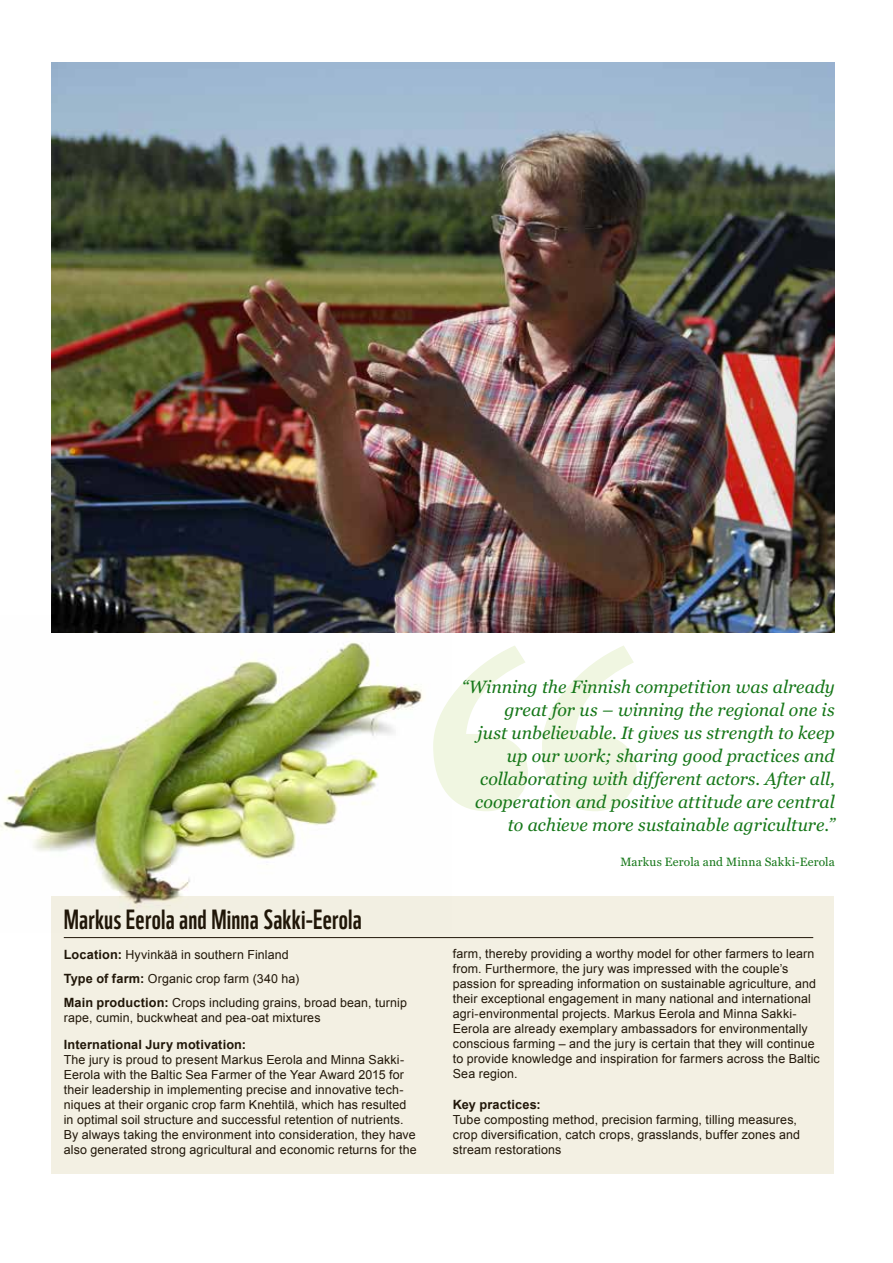
<style>
.page{position:relative;width:893px;height:1263px;background:#fff}
.page>*{position:absolute;margin:0;border:0;box-sizing:border-box;transform-origin:0 0}
.t1{font:27px "WWF";letter-spacing:.005em;color:#211709}
.t2{font:italic 17.7px/23.1px "Georgia";letter-spacing:-.005em;color:#167719;text-align:right}
.t3{font:700 12.75px "Arial";letter-spacing:.01em;color:#211709}
.t4{font:12.45px/15px "Arial";letter-spacing:.01em;color:#211709}
.t5{font:12px "Georgia";letter-spacing:.015em;color:#167719}
.s1{font-weight:700;font-size:12.75px}
</style>
<div class="page">
<div style="left:51px;top:896px;width:782px;height:278px;background:#f3f0e3"></div>
<img style="left:51px;top:63px;width:784px;height:570px">
<hr style="left:64px;top:937px;width:749px;height:1px;background:#211709">
<img style="left:0;top:615px;width:452px;height:292px">
<svg style="left:433px;top:645px;width:204px;height:166px"></svg>
<h1 class="t1" style="left:64px;top:898px;width:300px">Markus Eerola and Minna Sakki-Eerola</h1>
<p class="t4" style="left:64px;top:942px;width:345px;line-height:24.5px"><span class="s1">Location:</span> Hyvinkää in southern Finland<br><span class="s1">Type of farm:</span> Organic crop farm (340 ha)<br><span class="s1">Main production:</span> Crops including grains, broad bean, turnip</p>
<p class="t4" style="left:64px;top:1010px;width:258px">rape, cumin, buckwheat and pea-oat mixtures</p>
<p class="t3" style="left:64px;top:1036px;width:184px">International Jury motivation:</p>
<p class="t4" style="left:64px;top:1052px;width:354px">The jury is proud to present Markus Eerola and Minna Sakki-Eerola with the Baltic Sea Farmer of the Year Award 2015 for their leadership in implementing precise and innovative tech&shy;niques at their organic crop farm Knehtilä, which has resulted in optimal soil structure and successful retention of nutrients.<br>By always taking the environment into consideration, they have also generated strong agricultural and economic returns for the</p>
<p class="t2" style="left:462px;top:675px;width:374px">“Winning the Finnish competition was already great for us – winning the regional one is<br>just unbelievable. It gives us strength to keep up our work; sharing good practices and collaborating with different actors. After all, cooperation and positive attitude are central to achieve more sustainable agriculture.”</p>
<p class="t5" style="left:620px;top:855px;width:216px">Markus Eerola and Minna Sakki-Eerola</p>
<p class="t4" style="left:453px;top:947px;width:368px">farm, thereby providing a worthy model for other farmers to learn from. Furthermore, the jury was impressed with the couple’s passion for spreading information on sustainable agriculture, and their exceptional engagement in many national and international agri-environmental projects. Markus Eerola and Minna Sakki-Eerola are already exemplary ambassadors for environmentally conscious farming – and the jury is certain that they will continue to provide knowledge and inspiration for farmers across the Baltic Sea region.</p>
<p class="t3" style="left:453px;top:1096px;width:89px">Key practices:</p>
<p class="t4" style="left:453px;top:1112px;width:349px">Tube composting method, precision farming, tilling measures, crop diversification, catch crops, grasslands, buffer zones and stream restorations</p>
</div>
